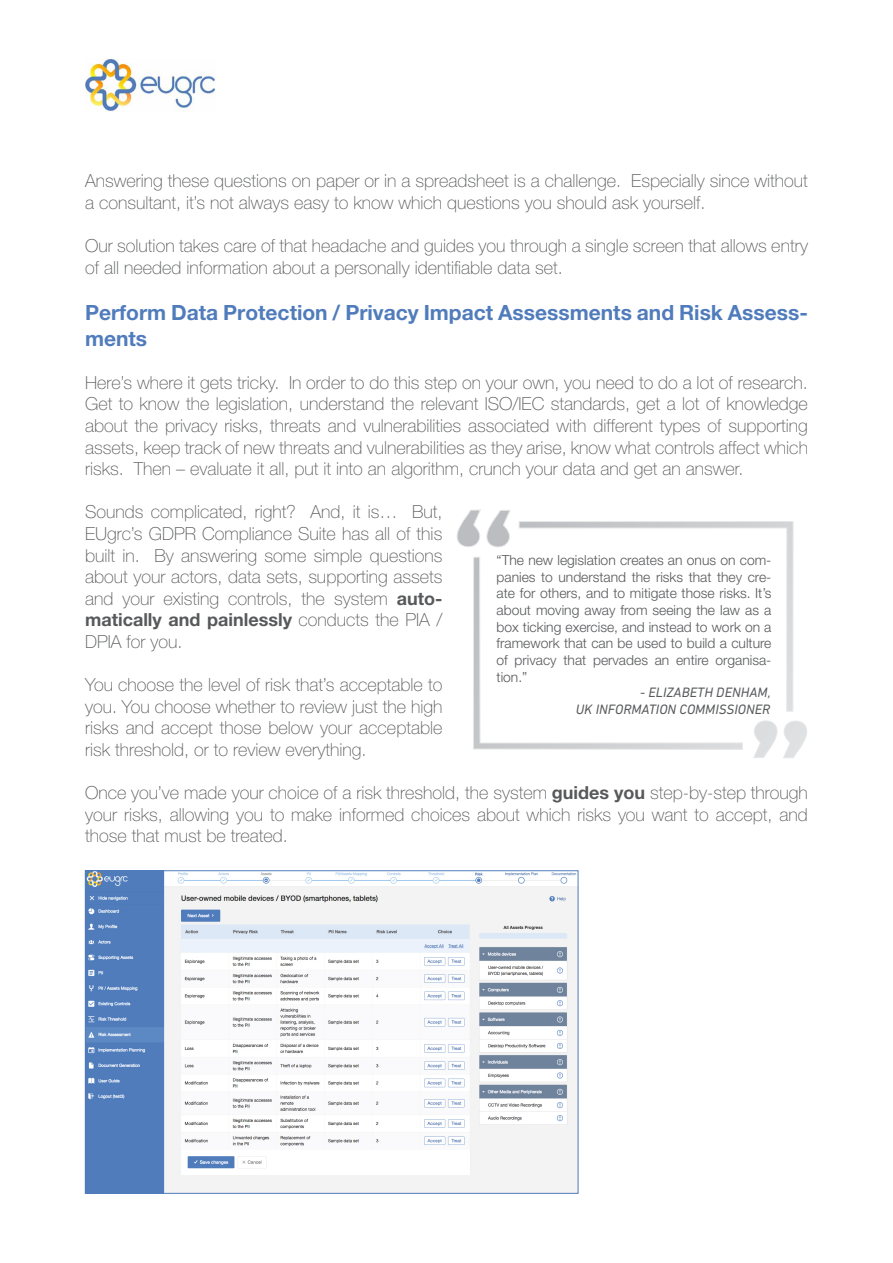
<style>
.page{position:relative;width:893px;height:1263px;background:#fff}
.page>*{position:absolute;margin:0;border:0;box-sizing:border-box;transform-origin:0 0}
.t1{font:700 21px/25.2px "Helvetica Neue LT Pro";color:#507cbc}
.t2{font:100 18px/21.6px "Helvetica Neue LT Pro";color:#58595b;text-align:justify}
.t3{font:300 13.8px/16.6px "Helvetica Neue LT Pro";color:#58595b;text-align:justify}
.t4{font:italic 13.8px/16.6px "DIN Next LT Pro";color:#58595b;text-align:right}
.s1{font-weight:700}
</style>
<div class="page">
<img style="left:85px;top:58px;width:131px;height:53px">
<img style="left:87px;top:872px;width:489px;height:319px">
<div style="left:85px;top:870px;width:493px;height:323px;border:1px solid #507cbc"></div>
<svg style="left:457px;top:510px;width:350px;height:248px"></svg>
<p class="t2" style="left:85px;top:170px;width:724px">Answering these questions on paper or in a spreadsheet is a challenge. Especially since without a consultant, it’s not always easy to know which questions you should ask yourself.</p>
<p class="t2" style="left:85px;top:235px;width:724px">Our solution takes care of that headache and guides you through a single screen that allows entry of all needed information about a personally identifiable data set.</p>
<p class="t1" style="left:85px;top:300px;width:724px">Perform Data Protection / Privacy Impact Assessments and Risk Assess&shy;ments</p>
<p class="t2" style="left:85px;top:372px;width:724px">Here’s where it gets tricky. In order to do this step on your own, you need to do a lot of research.<br>Get to know the legislation, understand the relevant ISO/IEC standards, get a lot of knowledge about the privacy risks, threats and vulnerabilities associated with different types of supporting assets, keep track of new threats and vulnerabilities as they arise, know what controls affect which risks. Then – evaluate it all, put it into an algorithm, crunch your data and get an answer.</p>
<p class="t2" style="left:85px;top:501px;width:359px">Sounds complicated, right? And, it is… But, EUgrc’s GDPR Compliance Suite has all of this built in. By answering some simple questions about your actors, data sets, supporting assets and your existing controls, the system <span class="s1">auto&shy;matically and painlessly</span> conducts the PIA / DPIA for you.</p>
<p class="t2" style="left:85px;top:674px;width:359px">You choose the level of risk that’s acceptable to you. You choose whether to review just the high risks and accept those below your acceptable risk threshold, or to review everything.</p>
<p class="t2" style="left:85px;top:782px;width:724px">Once you’ve made your choice of a risk threshold, the system <span class="s1">guides you</span> step-by-step through your risks, allowing you to make informed choices about which risks you want to accept, and those that must be treated.</p>
<p class="t3" style="left:497px;top:552px;width:276px">“The new legislation creates an onus on com&shy;panies to understand the risks that they cre&shy;ate for others, and to mitigate those risks. It’s about moving away from seeing the law as a box ticking exercise, and instead to work on a framework that can be used to build a culture of privacy that pervades an entire organisa&shy;tion.”</p>
<p class="t4" style="left:576px;top:684px;width:197px">- ELIZABETH DENHAM,<br>UK INFORMATION COMMISSIONER</p>
</div>
